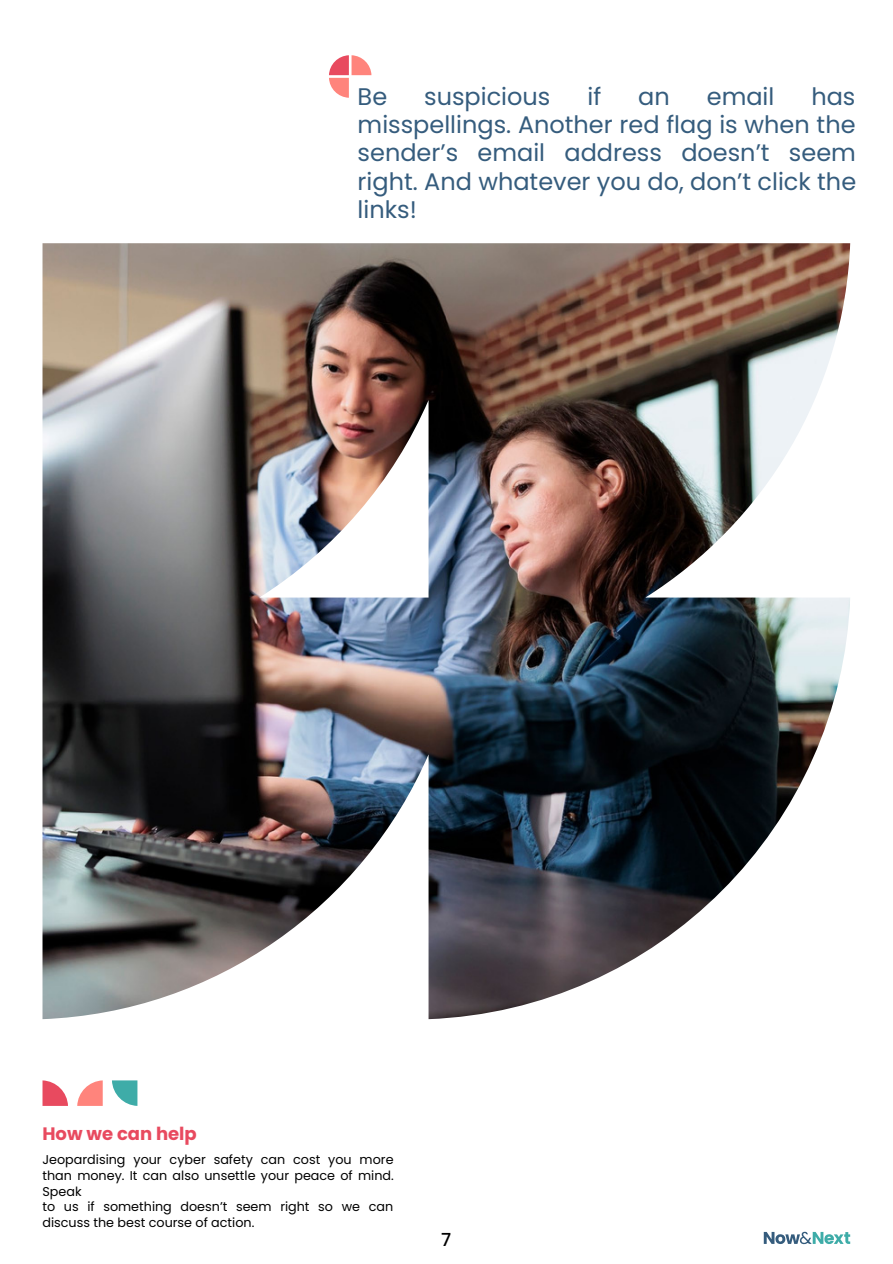
<style>
.page{position:relative;width:893px;height:1264px;background:#fff}
.page>*{position:absolute;margin:0;border:0;box-sizing:border-box;transform-origin:0 0}
.t1{font:24px/28px "Poppins";color:#355c7d;text-align:justify}
.t2{font:700 18px "Poppins";color:#e84a5f}
.t3{font:500 18px "Poppins";color:#000}
.t4{font:12.75px/15.8px "Poppins";color:#000;text-align:justify}
</style>
<div class="page">
<svg style="left:77px;top:1080px;width:26px;height:25px"></svg>
<svg style="left:112px;top:1080px;width:25px;height:25px"></svg>
<svg style="left:42px;top:1080px;width:26px;height:25px"></svg>
<svg style="left:763px;top:1231px;width:87px;height:13px"></svg>
<img style="left:42px;top:243px;width:808px;height:776px">
<svg style="left:329px;top:55px;width:42px;height:43px"></svg>
<p class="t1" style="left:357px;top:83px;width:31px">Be</p>
<p class="t1" style="left:424px;top:83px;width:128px">suspicious</p>
<p class="t1" style="left:587px;top:83px;width:15px">if</p>
<p class="t1" style="left:638px;top:83px;width:33px">an</p>
<p class="t1" style="left:706px;top:83px;width:69px">email</p>
<p class="t1" style="left:357px;top:83px;width:500px;text-indent:453px">has misspellings. Another red flag is when the sender’s email address doesn’t seem right. And whatever you do, don’t click the links!</p>
<p class="t2" style="left:42px;top:1121px;width:156px">How we can help</p>
<p class="t4" style="left:42px;top:1151px;width:353px">Jeopardising your cyber safety can cost you more than money. It can also unsettle your peace of mind.<br>Speak</p>
<p class="t4" style="left:42px;top:1198px;width:352px">to us if something doesn’t seem right so we can discuss the best course of action.</p>
<p class="t3" style="left:441px;top:1226px;width:12px">7</p>
</div>
